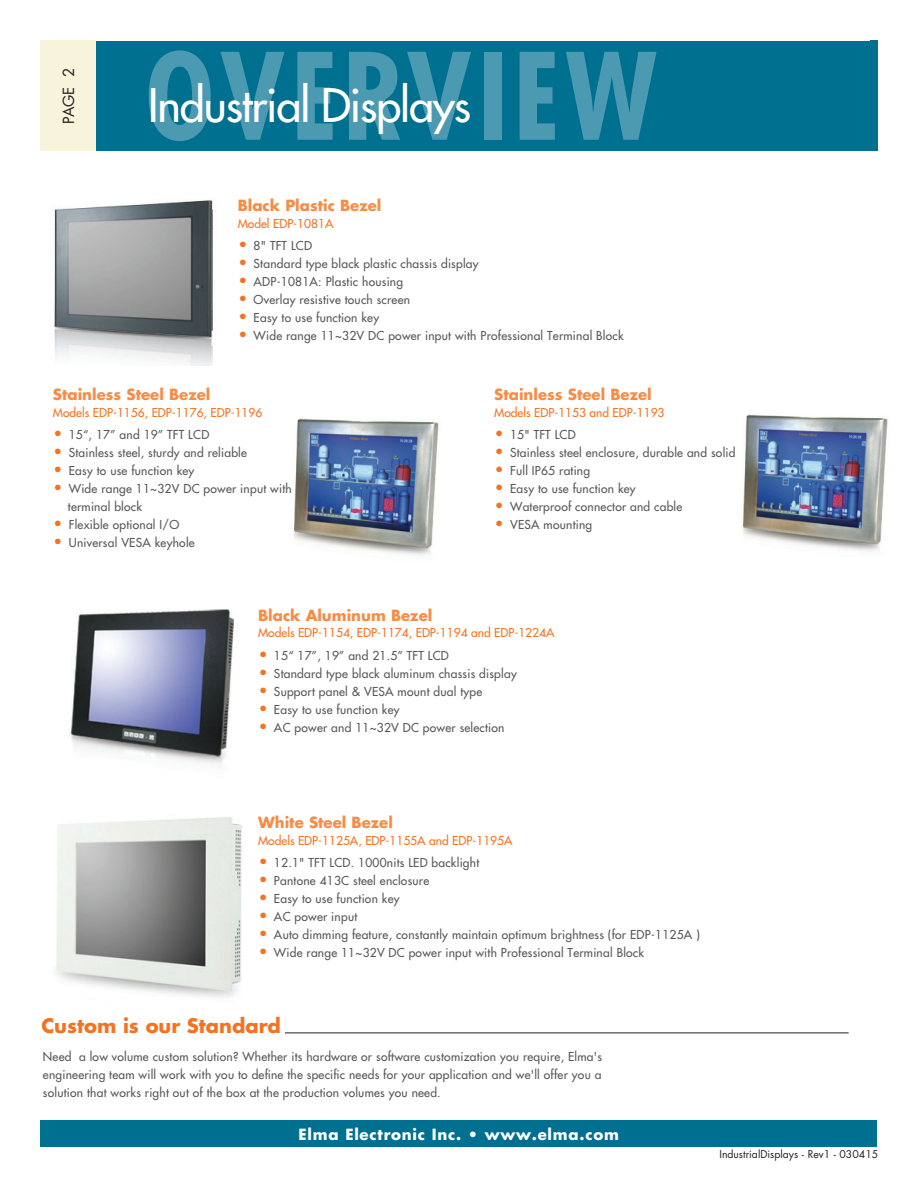
<style>
.page{position:relative;width:918px;height:1188px;background:#fff}
.page>*{position:absolute;margin:0;border:0;box-sizing:border-box;transform-origin:0 0}
.t1{font:700 condensed 116.7px "Futura Std";letter-spacing:.05em;color:#fff}
.t2{font:500 45px "Futura Std";letter-spacing:-.025em;color:#fff}
.t3{font:700 19.5px "Futura Std";color:#f47321}
.t4{font:700 15px "Futura Std";color:#f68c45}
.t5{font:700 15px "Futura Std";letter-spacing:.05em;color:#fff}
.t6{font:15px "Futura Std";color:#231f20}
.t7{font:500 12px/18px "Futura Std";letter-spacing:.02em;color:#57585a}
.t8{font:500 12px "Futura Std";color:#f47321}
.t9{font:10.5px "Futura Std";color:#231f20}
.s1{font-weight:700;font-size:14.85px;color:#f47321}
</style>
<div class="page">
<div style="left:96px;top:40px;width:782px;height:111px;background:#007091"></div>
<div style="left:40px;top:1120px;width:837px;height:28px;background:#007091"></div>
<div style="left:40px;top:40px;width:56px;height:111px;background:#f8f4db"></div>
<img style="left:742px;top:414px;width:146px;height:138px">
<img style="left:56px;top:817px;width:186px;height:180px">
<img style="left:293px;top:418px;width:146px;height:138px">
<img style="left:54px;top:200px;width:159px;height:166px">
<img style="left:70px;top:609px;width:164px;height:155px">
<hr style="left:285px;top:1033px;width:564px;height:1px;background:#231f20">
<p class="t6" style="left:59px;top:124px;width:57px;rotate:-90deg">PAGE 2</p>
<h1 class="t1" style="left:146px;top:24px;width:513px">OVERVIEW</h1>
<h2 class="t2" style="left:148px;top:78px;width:324px">Industrial Displays</h2>
<p class="t4" style="left:238px;top:195px;width:145px">Black Plastic Bezel</p>
<p class="t8" style="left:238px;top:216px;width:97px">Model EDP-1081A</p>
<p class="t7" style="left:238px;top:237px;width:76px"><span class="s1">•</span> 8" TFT LCD</p>
<p class="t7" style="left:238px;top:255px;width:242px"><span class="s1">•</span> Standard type black plastic chassis display</p>
<p class="t7" style="left:238px;top:273px;width:167px"><span class="s1">•</span> ADP-1081A: Plastic housing</p>
<p class="t7" style="left:238px;top:291px;width:174px"><span class="s1">•</span> Overlay resistive touch screen</p>
<p class="t7" style="left:238px;top:309px;width:143px"><span class="s1">•</span> Easy to use function key</p>
<p class="t7" style="left:238px;top:327px;width:387px"><span class="s1">•</span> Wide range 11~32V DC power input with Professional Terminal Block</p>
<p class="t4" style="left:53px;top:385px;width:159px">Stainless Steel Bezel</p>
<p class="t8" style="left:53px;top:405px;width:211px">Models EDP-1156, EDP-1176, EDP-1196</p>
<p class="t7" style="left:53px;top:426px;width:158px"><span class="s1">•</span> 15“, 17” and 19” TFT LCD</p>
<p class="t7" style="left:53px;top:444px;width:196px"><span class="s1">•</span> Stainless steel, sturdy and reliable</p>
<p class="t7" style="left:53px;top:462px;width:143px"><span class="s1">•</span> Easy to use function key</p>
<p class="t7" style="left:68px;top:480px;width:225px;text-indent:-15px"><span class="s1">•</span> Wide range 11~32V DC power input with terminal block</p>
<p class="t7" style="left:53px;top:516px;width:128px"><span class="s1">•</span> Flexible optional I/O</p>
<p class="t7" style="left:53px;top:534px;width:143px"><span class="s1">•</span> Universal VESA keyhole</p>
<p class="t4" style="left:494px;top:385px;width:159px">Stainless Steel Bezel</p>
<p class="t8" style="left:494px;top:405px;width:172px">Models EDP-1153 and EDP-1193</p>
<p class="t7" style="left:494px;top:426px;width:83px"><span class="s1">•</span> 15" TFT LCD</p>
<p class="t7" style="left:494px;top:444px;width:243px"><span class="s1">•</span> Stainless steel enclosure, durable and solid</p>
<p class="t7" style="left:494px;top:462px;width:97px"><span class="s1">•</span> Full IP65 rating</p>
<p class="t7" style="left:494px;top:480px;width:143px"><span class="s1">•</span> Easy to use function key</p>
<p class="t7" style="left:494px;top:498px;width:190px"><span class="s1">•</span> Waterproof connector and cable</p>
<p class="t7" style="left:494px;top:516px;width:100px"><span class="s1">•</span> VESA mounting</p>
<p class="t4" style="left:258px;top:605px;width:176px">Black Aluminum Bezel</p>
<p class="t8" style="left:258px;top:625px;width:298px">Models EDP-1154, EDP-1174, EDP-1194 and EDP-1224A</p>
<p class="t7" style="left:258px;top:646px;width:192px"><span class="s1">•</span> 15“ 17”, 19” and 21.5” TFT LCD</p>
<p class="t7" style="left:258px;top:664px;width:260px"><span class="s1">•</span> Standard type black aluminum chassis display</p>
<p class="t7" style="left:258px;top:682px;width:226px"><span class="s1">•</span> Support panel &amp; VESA mount dual type</p>
<p class="t7" style="left:258px;top:700px;width:143px"><span class="s1">•</span> Easy to use function key</p>
<p class="t7" style="left:258px;top:718px;width:248px"><span class="s1">•</span> AC power and 11~32V DC power selection</p>
<p class="t4" style="left:258px;top:813px;width:136px">White Steel Bezel</p>
<p class="t8" style="left:258px;top:833px;width:256px">Models EDP-1125A, EDP-1155A and EDP-1195A</p>
<p class="t7" style="left:258px;top:854px;width:223px"><span class="s1">•</span> 12.1" TFT LCD. 1000nits LED backlight</p>
<p class="t7" style="left:258px;top:872px;width:173px"><span class="s1">•</span> Pantone 413C steel enclosure</p>
<p class="t7" style="left:258px;top:890px;width:143px"><span class="s1">•</span> Easy to use function key</p>
<p class="t7" style="left:258px;top:908px;width:101px"><span class="s1">•</span> AC power input</p>
<p class="t7" style="left:258px;top:926px;width:443px"><span class="s1">•</span> Auto dimming feature, constantly maintain optimum brightness (for EDP-1125A )</p>
<p class="t7" style="left:258px;top:944px;width:387px"><span class="s1">•</span> Wide range 11~32V DC power input with Professional Terminal Block</p>
<h3 class="t3" style="left:41px;top:1013px;width:241px">Custom is our Standard</h3>
<p class="t7" style="left:43px;top:1047px;width:561px;text-align:justify">Need a low volume custom solution? Whether its hardware or software customization you require, Elma's engineering team will work with you to define the specific needs for your application and we'll offer you a solution that works right out of the box at the production volumes you need.</p>
<p class="t5" style="left:299px;top:1125px;width:322px">Elma Electronic Inc. • www.elma.com</p>
<p class="t9" style="left:720px;top:1147px;width:160px">IndustrialDisplays - Rev1 - 030415</p>
</div>
